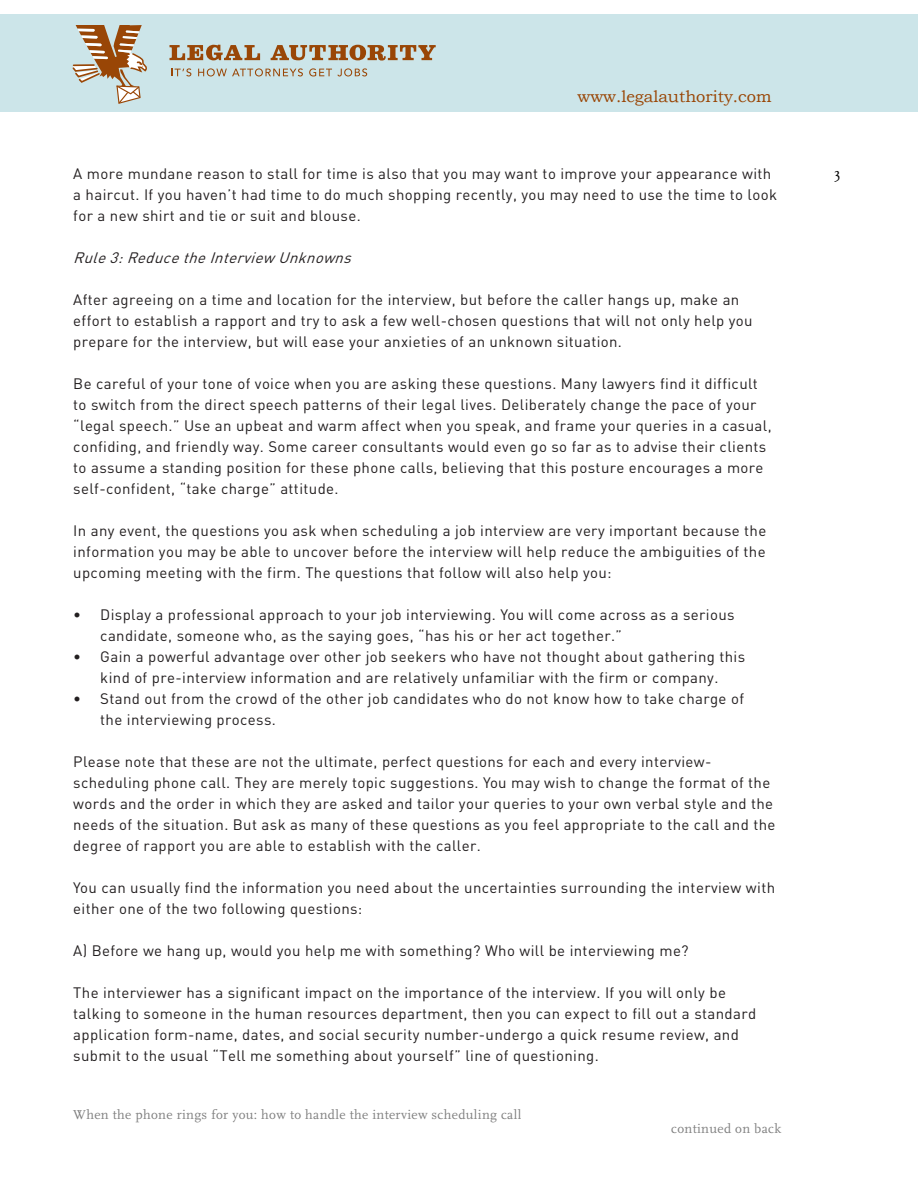
<style>
.page{position:relative;width:918px;height:1188px;background:#fff}
.page>*{position:absolute;margin:0;border:0;box-sizing:border-box;transform-origin:0 0}
.t1{font:16.5px "Bookman Old Style";color:#994606}
.body_text{font:15px/21px "DIN";letter-spacing:.025em;color:#231f20}
.body_text-2{font:italic 15px "DIN";color:#231f20}
.t2{font:13.5px "FF Scala";letter-spacing:.025em;color:#808080}
</style>
<div class="page">
<div style="left:0;top:14px;width:918px;height:97px;background:#cce5e9"></div>
<svg style="left:72px;top:25px;width:75px;height:79px"></svg>
<svg style="left:170px;top:45px;width:90px;height:15px"></svg>
<svg style="left:271px;top:45px;width:165px;height:16px"></svg>
<svg style="left:171px;top:68px;width:20px;height:8px"></svg>
<svg style="left:198px;top:68px;width:105px;height:8px"></svg>
<svg style="left:309px;top:68px;width:58px;height:8px"></svg>
<p class="t1" style="left:577px;top:86px;width:196px">www.legalauthority.com</p>
<p class="body_text" style="left:73px;top:162px;width:705px">A more mundane reason to stall for time is also that you may want to improve your appearance with a haircut. If you haven’t had time to do much shopping recently, you may need to use the time to look for a new shirt and tie or suit and blouse.</p>
<p class="body_text-2" style="left:73px;top:248px;width:285px">Rule3:ReducetheInterview Unknowns</p>
<p class="body_text" style="left:73px;top:288px;width:681px">After agreeing on a time and location for the interview, but before the caller hangs up, make an effort to establish a rapport and try to ask a few well-chosen questions that will not only help you prepare for the interview, but will ease your anxieties of an unknown situation.</p>
<p class="body_text" style="left:73px;top:372px;width:700px">Be careful of your tone of voice when you are asking these questions. Many lawyers find it difficult to switch from the direct speech patterns of their legal lives. Deliberately change the pace of your “legal speech.” Use an upbeat and warm affect when you speak, and frame your queries in a casual, confiding, and friendly way. Some career consultants would even go so far as to advise their clients to assume a standing position for these phone calls, believing that this posture encourages a more self-confident, “take charge” attitude.</p>
<p class="body_text" style="left:73px;top:519px;width:695px;text-align:justify">In any event, the questions you ask when scheduling a job interview are very important because the information you may be able to uncover before the interview will help reduce the ambiguities of the upcoming meeting with the firm. The questions that follow will also help you:</p>
<p class="body_text" style="left:100px;top:603px;width:636px">Display a professional approach to your job interviewing. You will come across as a serious candidate, someone who, as the saying goes, “has his or her act together.”</p>
<p class="body_text" style="left:100px;top:645px;width:646px">Gain a powerful advantage over other job seekers who have not thought about gathering this kind of pre-interview information and are relatively unfamiliar with the firm or company.</p>
<p class="body_text" style="left:100px;top:687px;width:645px">Stand out from the crowd of the other job candidates who do not know how to take charge of the interviewing process.</p>
<p class="body_text" style="left:73px;top:750px;width:704px">Please note that these are not the ultimate, perfect questions for each and every interview&shy;scheduling phone call. They are merely topic suggestions. You may wish to change the format of the words and the order in which they are asked and tailor your queries to your own verbal style and the needs of the situation. But ask as many of these questions as you feel appropriate to the call and the degree of rapport you are able to establish with the caller.</p>
<p class="body_text" style="left:73px;top:876px;width:703px">You can usually find the information you need about the uncertainties surrounding the interview with either one of the two following questions:</p>
<p class="body_text" style="left:73px;top:939px;width:617px">A) Before we hang up, would you help me with something? Who will be interviewing me?</p>
<p class="body_text" style="left:73px;top:981px;width:684px">The interviewer has a significant impact on the importance of the interview. If you will only be talking to someone in the human resources department, then you can expect to fill out a standard application form-name, dates, and social security number-undergo a quick resume review, and submit to the usual “Tell me something about yourself” line of questioning.</p>
<p class="body_text" style="left:73px;top:603px;width:9px">•</p>
<p class="body_text" style="left:73px;top:645px;width:9px">•</p>
<p class="body_text" style="left:73px;top:687px;width:9px">•</p>
<p class="t2" style="left:73px;top:1107px;width:449px">When the phone rings for you: how to handle the interview scheduling call</p>
<p class="t2" style="left:671px;top:1121px;width:111px">continued on back</p>
</div>
